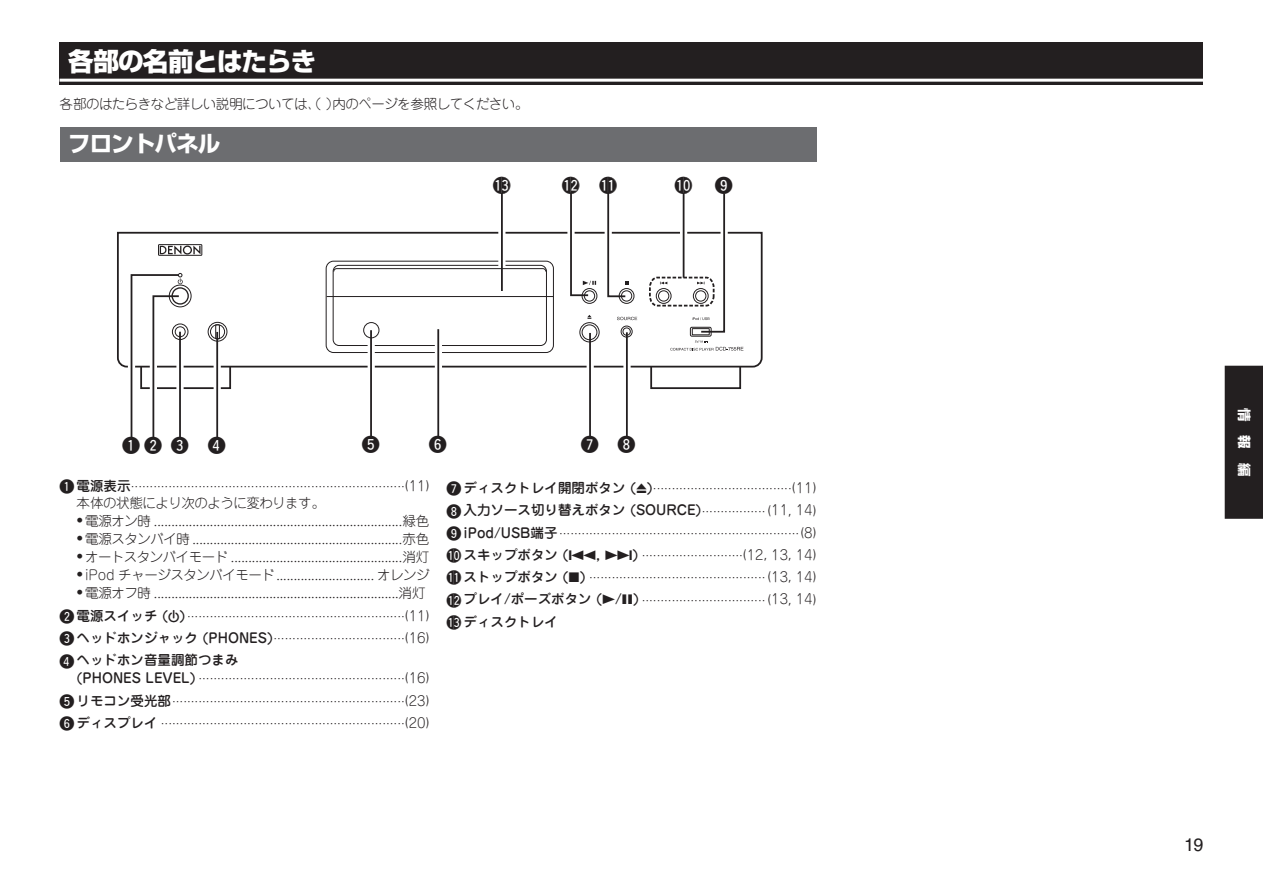
<style>
.page{position:relative;width:1263px;height:893px;background:#fff}
.page>*{position:absolute;margin:0;border:0;box-sizing:border-box;transform-origin:0 0}
.t1{font:800 25.5px "Shin Go Pro";letter-spacing:-.04em;color:#fff}
.t2{font:700 22.5px "Shin Go Pro";letter-spacing:-.04em;color:#fff}
.t3{font:18px "Marks BLK";color:#231f20}
.t4{font:18px "Helvetica LT Std";color:#231f20}
.t5{font:300 13.5px/22.2px "Univers LT Std";color:#231f20;text-align:justify}
.t6{font:300 13.5px "Jun 101 Pro";letter-spacing:-.04em;color:#231f20}
.t7{font:500 13.5px "Jun 34 Pro";color:#231f20}
.t8{font:700 13.5px "Shin Go Pro";color:#fff}
.s1{font-family:"Marks BLK";font-weight:400;font-size:15px}
.s2{font-family:"Jun 34 Pro";font-weight:500}
.s3{font-family:"Jun 101 Pro"}
.s4{font-family:"Univers LT Std"}
.s5{font-family:"Marks For Denon";font-weight:400}
.s6{font-family:"Univers LT Std";font-weight:300}
.s7{font-family:"Jun 101 Pro";font-weight:300}
</style>
<div class="page">
<div style="left:1225px;top:366px;width:38px;height:153px;background:#231f20"></div>
<div style="left:60px;top:128px;width:756px;height:34px;background:#6c6d70"></div>
<div style="left:650px;top:360px;width:91px;height:29px;border:2px solid #231f20"></div>
<div style="left:140px;top:360px;width:91px;height:29px;border:2px solid #231f20"></div>
<svg style="left:117px;top:231px;width:646px;height:137px"></svg>
<div style="left:208px;top:322px;width:19px;height:19px;border:1px solid #231f20;border-radius:50%"></div>
<div style="left:210px;top:324px;width:15px;height:15px;border:1px solid #231f20;border-radius:50%"></div>
<svg style="left:215px;top:324px;width:5px;height:15px"></svg>
<div style="left:158px;top:244px;width:44px;height:12px;border:1px solid #231f20"></div>
<div style="left:690px;top:327px;width:21px;height:9px;border:1px solid #231f20"></div>
<div style="left:692px;top:328px;width:17px;height:7px;border:1px solid #231f20"></div>
<div style="left:580px;top:322px;width:19px;height:20px;border:1px solid #231f20;border-radius:50%"></div>
<div style="left:582px;top:288px;width:15px;height:16px;border:1px solid #231f20;border-radius:50%"></div>
<div style="left:619px;top:288px;width:15px;height:16px;border:1px solid #231f20;border-radius:50%"></div>
<div style="left:582px;top:325px;width:15px;height:15px;border:1px solid #231f20;border-radius:50%"></div>
<svg style="left:587px;top:315px;width:4px;height:4px"></svg>
<div style="left:621px;top:326px;width:11px;height:11px;border:1px solid #231f20;border-radius:50%"></div>
<svg style="left:622px;top:327px;width:9px;height:9px"></svg>
<div style="left:169px;top:285px;width:22px;height:22px;border:1px solid #231f20;border-radius:50%"></div>
<div style="left:326px;top:261px;width:228px;height:92px;border:1px solid #231f20;border-radius:7px"></div>
<div style="left:333px;top:265px;width:214px;height:81px;border:1px solid #231f20;border-radius:6px"></div>
<svg style="left:333px;top:268px;width:213px;height:4px"></svg>
<hr style="left:327px;top:296px;width:226px;height:1px;background:#231f20">
<svg style="left:616px;top:316px;width:22px;height:5px"></svg>
<svg style="left:617px;top:317px;width:20px;height:3px"></svg>
<svg style="left:160px;top:245px;width:41px;height:10px"></svg>
<div style="left:363px;top:322px;width:16px;height:16px;border:1px solid #231f20;border-radius:50%"></div>
<svg style="left:670px;top:340px;width:73px;height:11px"></svg>
<div style="left:567px;top:193px;width:8px;height:99px;background:#fff"></div>
<div style="left:605px;top:193px;width:7px;height:101px;background:#fff"></div>
<div style="left:498px;top:193px;width:7px;height:74px;background:#fff"></div>
<div style="left:368px;top:342px;width:7px;height:76px;background:#fff"></div>
<svg style="left:435px;top:343px;width:7px;height:75px"></svg>
<div style="left:587px;top:354px;width:7px;height:64px;background:#fff"></div>
<div style="left:623px;top:354px;width:8px;height:64px;background:#fff"></div>
<svg style="left:214px;top:354px;width:7px;height:64px"></svg>
<div style="left:720px;top:194px;width:8px;height:68px;background:#fff"></div>
<hr style="left:501px;top:193px;width:2px;height:98px;background:#231f20">
<hr style="left:370px;top:330px;width:2px;height:106px;background:#231f20">
<hr style="left:437px;top:329px;width:2px;height:107px;background:#231f20">
<hr style="left:589px;top:333px;width:2px;height:103px;background:#231f20">
<hr style="left:626px;top:332px;width:2px;height:104px;background:#231f20">
<svg style="left:569px;top:192px;width:27px;height:110px"></svg>
<svg style="left:606px;top:192px;width:26px;height:110px"></svg>
<hr style="left:216px;top:332px;width:2px;height:105px;background:#231f20">
<svg style="left:124px;top:268px;width:66px;height:170px"></svg>
<svg style="left:648px;top:193px;width:78px;height:140px"></svg>
<div style="left:60px;top:43px;width:1143px;height:42px;background:#231f20"></div>
<hr style="left:60px;top:79px;width:1143px;height:3px;background:#fff">
<h1 class="t1" style="left:68px;top:41px;width:250px">各部の名前とはたらき</h1>
<p class="t6" style="left:60px;top:93px;width:471px">各部のはたらきなど詳しい説明については、（）内のページを参照してください。</p>
<h2 class="t2" style="left:68px;top:126px;width:154px">フロントパネル</h2>
<h3 class="t3" style="left:493px;top:176px;width:29px">Q3</h3>
<h3 class="t3" style="left:562px;top:176px;width:66px">Q2 Q1</h3>
<h3 class="t3" style="left:674px;top:176px;width:29px">Q0</h3>
<h3 class="t3" style="left:715px;top:177px;width:19px">O</h3>
<h3 class="t3" style="left:362px;top:436px;width:19px">T</h3>
<p class="t5" style="left:60px;top:474px;width:371px"><span class="s1">Q</span><span class="s2">電源表示</span>·········································································(<span class="s3">11</span>)</p>
<p class="t6" style="left:77px;top:492px;width:250px">本体の状態により次のように変わります。</p>
<p class="t6" style="left:77px;top:510px;width:354px"><span class="s4">•</span>電源オン時 .......................................................................緑色</p>
<p class="t6" style="left:77px;top:528px;width:354px"><span class="s4">•</span>電源スタンバイ時 ............................................................赤色</p>
<p class="t6" style="left:77px;top:546px;width:354px"><span class="s4">•</span>オートスタンバイモード .................................................消灯</p>
<p class="t6" style="left:77px;top:564px;width:354px"><span class="s4">•</span> iPod チャージスタンバイモード............................ オレンジ</p>
<p class="t6" style="left:77px;top:582px;width:350px"><span class="s4">•</span>電源オフ時 ......................................................................消灯</p>
<p class="t5" style="left:60px;top:604px;width:371px"><span class="s1">W</span><span class="s2">電源スイッチ (</span><span class="s5">X</span><span class="s2">)</span> ··························································(<span class="s3">11</span>)<br><span class="s1">E</span><span class="s2">ヘッドホンジャック (PHONES)</span>···································(<span class="s3">16</span>)</p>
<p class="t7" style="left:60px;top:650px;width:181px"><span class="s1">R</span>ヘッドホン音量調節つまみ</p>
<p class="t5" style="left:60px;top:666px;width:371px;line-height:22.6px;text-indent:17px"><span class="s2">(PHONES LEVEL)</span> ·······················································(<span class="s3">16</span>)<br><span class="s1">T</span><span class="s2">リモコン受光部</span>······························································(<span class="s3">23</span>)<br><span class="s1">Y</span><span class="s2">ディスプレイ</span> ·································································(<span class="s3">20</span>)</p>
<h3 class="t3" style="left:171px;top:436px;width:19px">E</h3>
<h3 class="t3" style="left:429px;top:436px;width:19px">Y</h3>
<h3 class="t3" style="left:581px;top:436px;width:56px">U I</h3>
<h3 class="t3" style="left:122px;top:436px;width:41px">QW</h3>
<h3 class="t3" style="left:208px;top:436px;width:19px">R</h3>
<p class="t5" style="left:446px;top:477px;width:371px"><span class="s1">U</span><span class="s2">ディスクトレイ開閉ボタン (</span><span class="s5">5</span><span class="s2">)</span>·····································(<span class="s3">11</span>)</p>
<p class="t7" style="left:446px;top:500px;width:371px"><span class="s1">I</span>入力ソース切り替えボタン (SOURCE)<span class="s6">················· (</span><span class="s7">11</span><span class="s6">,</span> <span class="s7">14</span><span class="s6">)</span></p>
<p class="t5" style="left:446px;top:521px;width:371px"><span class="s1">O</span><span class="s2">iPod/USB端子</span>································································(<span class="s3">8</span>)<br><span class="s1">Q0</span><span class="s2">スキップボタン (</span><span class="s5">8</span><span class="s2">,</span> <span class="s5">9</span><span class="s2">)</span> ···························(<span class="s3">12</span>, <span class="s3">13</span>, <span class="s3">14</span>)<br><span class="s1">Q1</span><span class="s2">ストップボタン (</span><span class="s5">2</span><span class="s2">)</span> ··············································· (<span class="s3">13</span>, <span class="s3">14</span>)<br><span class="s1">Q2</span><span class="s2">プレイ/ポーズボタン (</span><span class="s5">1</span><span class="s2">/</span><span class="s5">3</span><span class="s2">)</span> ································· (<span class="s3">13</span>, <span class="s3">14</span>)</p>
<p class="t7" style="left:446px;top:611px;width:113px"><span class="s1">Q3</span>ディスクトレイ</p>
<p class="t8" style="left:1255px;top:408px;width:69px;rotate:90deg">情　報　編</p>
<h3 class="t4" style="left:1184px;top:834px;width:21px">19</h3>
</div>
